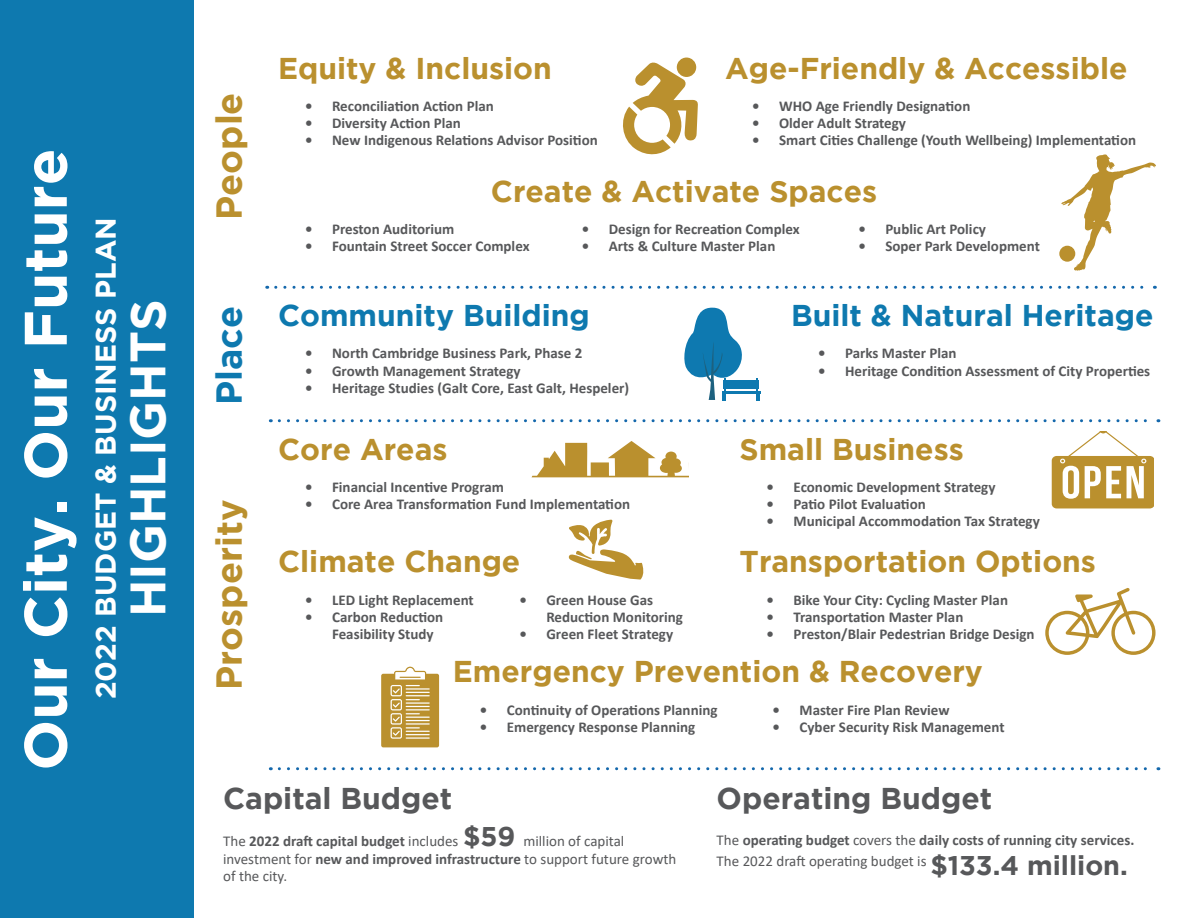
<style>
.page{position:relative;width:1188px;height:918px;background:#fff}
.page>*{position:absolute;margin:0;border:0;box-sizing:border-box;transform-origin:0 0}
.t1{font:700 60px "Gotham";color:#fff}
.t2{font:700 49.5px "Gotham";color:#fff}
.t3{font:700 36px "Gotham";color:#ba902e}
.t4{font:700 36px "Gotham";color:#0e79af}
.Gold_Heading{font:700 30px "Gotham";color:#ba902e}
.Gold_Heading_-_Cente{font:700 30px "Gotham";color:#ba902e}
.t5{font:700 30px "Gotham";color:#0e79af}
.Heading_Blue{font:700 30px "Gotham";color:#57585a}
.t6{font:700 28.5px "Gotham";color:#fff}
.t7{font:700 15px/17.2px "Calibri";color:#57585a}
.t8{font:15px/17.2px "Calibri";color:#57585a}
.s1{font-weight:700}
.s2{font-family:"Gotham";font-weight:700;font-size:27px}
.s3{font-weight:400}
.s4{font-family:"Gotham";font-size:27px}
</style>
<div class="page">
<div style="left:0;top:0;width:194px;height:918px;background:#0e79af"></div>
<svg style="left:569px;top:520px;width:74px;height:60px"></svg>
<svg style="left:532px;top:441px;width:157px;height:36px"></svg>
<svg style="left:1061px;top:154px;width:95px;height:117px"></svg>
<div style="left:1059px;top:246px;width:16px;height:16px;background:#ba902e;border-radius:50%"></div>
<div style="left:677px;top:58px;width:19px;height:19px;background:#ba902e;border-radius:50%"></div>
<svg style="left:623px;top:62px;width:75px;height:92px"></svg>
<svg style="left:276px;top:286px;width:879px;height:3px"></svg>
<hr style="left:724px;top:380px;width:35px;height:3px;background:#0e79b0">
<hr style="left:724px;top:383px;width:35px;height:2px;background:#0e79b0">
<hr style="left:724px;top:386px;width:35px;height:2px;background:#0e79b0">
<hr style="left:722px;top:391px;width:39px;height:3px;background:#0e79b0">
<svg style="left:757px;top:379px;width:3px;height:22px"></svg>
<svg style="left:684px;top:308px;width:58px;height:93px"></svg>
<svg style="left:381px;top:667px;width:58px;height:80px;background:#caab61"></svg>
<hr style="left:406px;top:737px;width:24px;height:2px;background:#fff">
<svg style="left:1045px;top:588px;width:111px;height:67px"></svg>
<svg style="left:279px;top:419px;width:880px;height:3px"></svg>
<svg style="left:279px;top:767px;width:880px;height:3px"></svg>
<div style="left:1051px;top:431px;width:102px;height:83px;background:linear-gradient(to right,#fff,#fff)"></div>
<svg style="left:1052px;top:431px;width:101px;height:77px"></svg>
<p class="t1" style="left:11px;top:771px;width:624px;rotate:-90deg">Our City. Our Future</p>
<p class="t6" style="left:89px;top:699px;width:484px;rotate:-90deg">2022 BUDGET &amp; BUSINESS PLAN</p>
<p class="t2" style="left:119px;top:617px;width:320px;rotate:-90deg">HIGHLIGHTS</p>
<p class="t3" style="left:208px;top:220px;width:129px;rotate:-90deg">People</p>
<p class="t4" style="left:208px;top:405px;width:100px;rotate:-90deg">Place</p>
<p class="t3" style="left:208px;top:690px;width:191px;rotate:-90deg">Prosperity</p>
<p class="Gold_Heading" style="left:278px;top:51px;width:275px">Equity &amp; Inclusion</p>
<p class="t7" style="left:305px;top:97px;width:190px">• Reconciliation Action Plan</p>
<p class="t7" style="left:305px;top:114px;width:157px">• Diversity Action Plan</p>
<p class="t7" style="left:305px;top:132px;width:294px">• New Indigenous Relations Advisor Position</p>
<p class="Gold_Heading" style="left:725px;top:51px;width:404px">Age-Friendly &amp; Accessible</p>
<p class="t7" style="left:752px;top:97px;width:220px">• WHO Age Friendly Designation</p>
<p class="t7" style="left:752px;top:114px;width:155px">• Older Adult Strategy</p>
<p class="t7" style="left:752px;top:132px;width:386px">• Smart Cities Challenge (Youth Wellbeing) Implementation</p>
<p class="Gold_Heading" style="left:491px;top:174px;width:388px">Create &amp; Activate Spaces</p>
<p class="t7" style="left:305px;top:220px;width:151px">• Preston Auditorium</p>
<p class="t7" style="left:305px;top:237px;width:226px">• Fountain Street Soccer Complex</p>
<p class="t7" style="left:582px;top:220px;width:219px">• Design for Recreation Complex</p>
<p class="t7" style="left:582px;top:237px;width:195px">• Arts &amp; Culture Master Plan</p>
<p class="t7" style="left:858px;top:220px;width:129px">• Public Art Policy</p>
<p class="t7" style="left:858px;top:237px;width:183px">• Soper Park Development</p>
<p class="t5" style="left:278px;top:298px;width:313px">Community Building</p>
<p class="t7" style="left:305px;top:345px;width:279px">• North Cambridge Business Park, Phase 2</p>
<p class="t7" style="left:305px;top:362px;width:217px">• Growth Management Strategy</p>
<p class="t7" style="left:305px;top:379px;width:326px">• Heritage Studies (Galt Core, East Galt, Hespeler)</p>
<p class="t5" style="left:791px;top:298px;width:364px">Built &amp; Natural Heritage</p>
<p class="t7" style="left:818px;top:345px;width:140px">• Parks Master Plan</p>
<p class="t7" style="left:818px;top:362px;width:334px">• Heritage Condition Assessment of City Properties</p>
<p class="Gold_Heading" style="left:740px;top:432px;width:226px">Small Business</p>
<p class="t7" style="left:767px;top:478px;width:230px">• Economic Development Strategy</p>
<p class="t7" style="left:767px;top:495px;width:161px">• Patio Pilot Evaluation</p>
<p class="t7" style="left:767px;top:513px;width:275px">• Municipal Accommodation Tax Strategy</p>
<p class="Gold_Heading" style="left:740px;top:544px;width:358px">Transportation Options</p>
<p class="t7" style="left:767px;top:591px;width:243px">• Bike Your City: Cycling Master Plan</p>
<p class="t7" style="left:767px;top:608px;width:198px">• Transportation Master Plan</p>
<p class="t7" style="left:767px;top:625px;width:269px">• Preston/Blair Pedestrian Bridge Design</p>
<p class="Gold_Heading" style="left:278px;top:432px;width:171px">Core Areas</p>
<p class="t7" style="left:305px;top:478px;width:200px">• Financial Incentive Program</p>
<p class="t7" style="left:305px;top:495px;width:327px">• Core Area Transformation Fund Implementation</p>
<p class="Gold_Heading_-_Cente" style="left:278px;top:544px;width:244px">Climate Change</p>
<p class="t7" style="left:305px;top:591px;width:170px">• LED Light Replacement</p>
<p class="t7" style="left:332px;top:608px;width:113px;text-indent:-27px">• Carbon Reduction<br>Feasibility Study</p>
<p class="t7" style="left:546px;top:591px;width:138px;text-indent:-27px">• Green House Gas<br>Reduction Monitoring</p>
<p class="t7" style="left:519px;top:625px;width:155px">• Green Fleet Strategy</p>
<p class="Gold_Heading_-_Cente" style="left:453px;top:654px;width:532px">Emergency Prevention &amp; Recovery</p>
<p class="t7" style="left:480px;top:701px;width:239px">• Continuity of Operations Planning</p>
<p class="t7" style="left:480px;top:718px;width:217px">• Emergency Response Planning</p>
<p class="t7" style="left:773px;top:701px;width:178px">• Master Fire Plan Review</p>
<p class="t7" style="left:773px;top:718px;width:234px">• Cyber Security Risk Management</p>
<p class="Heading_Blue" style="left:223px;top:781px;width:231px">Capital Budget</p>
<p class="t8" style="left:223px;top:832px;width:455px">The <span class="s1">2022 draft capital budget</span> includes <span class="s2">$59</span> million of capital investment for <span class="s1">new and improved infrastructure</span> to support future growth of the city.</p>
<p class="Heading_Blue" style="left:717px;top:781px;width:277px">Operating Budget</p>
<p class="t7" style="left:717px;top:829px;width:419px;line-height:21px"><span class="s3">The</span> operating budget <span class="s3">covers the</span> daily costs of running city services.<br><span class="s3">The 2022 draft operating budget is</span> <span class="s4">$133.4 million.</span></p>
</div>
